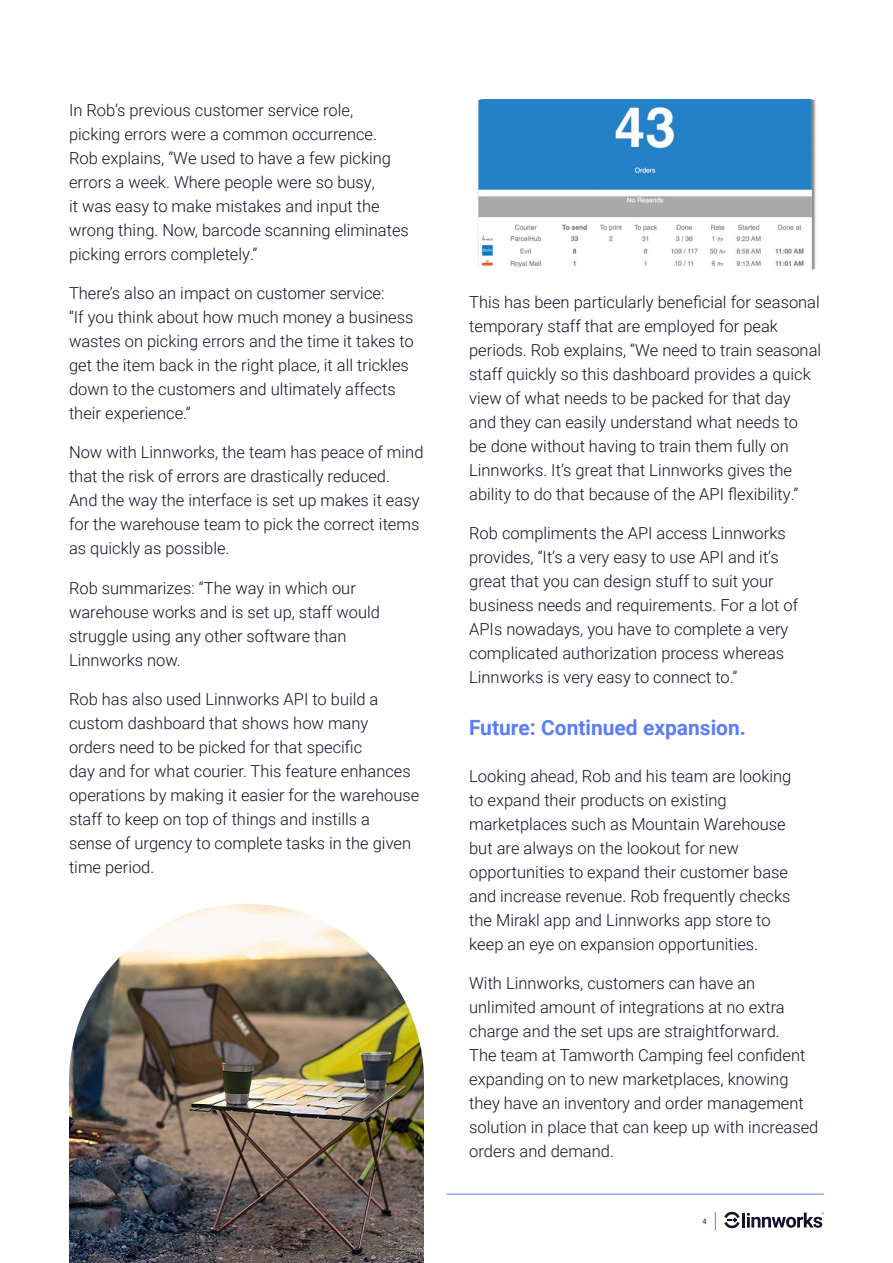
<style>
.page{position:relative;width:893px;height:1263px;background:#fff}
.page>*{position:absolute;margin:0;border:0;box-sizing:border-box;transform-origin:0 0}
.t1{font:700 21px "Roboto";color:#5c7dfa}
.t2{font:300 16.5px/24px "Roboto";color:#11132b}
.t3{font:7.5px "Roboto";color:#212b36}
</style>
<div class="page">
<svg style="left:715px;top:1212px;width:1px;height:18px"></svg>
<svg style="left:724px;top:1211px;width:16px;height:18px"></svg>
<hr style="left:742px;top:1212px;width:3px;height:15px;background:#11132b">
<svg style="left:747px;top:1212px;width:77px;height:16px"></svg>
<hr style="left:446px;top:1194px;width:378px;height:1px;background:#5c7dfa">
<img style="left:69px;top:904px;width:355px;height:359px">
<img style="left:477px;top:99px;width:339px;height:171px">
<p class="t2" style="left:69px;top:100px;width:341px">In Rob’s previous customer service role,<br>picking errors were a common occurrence.<br>Rob explains, “We used to have a few picking errors a week. Where people were so busy,<br>it was easy to make mistakes and input the wrong thing. Now, barcode scanning eliminates picking errors completely.”</p>
<p class="t2" style="left:69px;top:283px;width:346px">There’s also an impact on customer service:<br>“If you think about how much money a business wastes on picking errors and the time it takes to get the item back in the right place, it all trickles down to the customers and ultimately affects their experience.”</p>
<p class="t2" style="left:69px;top:442px;width:356px">Now with Linnworks, the team has peace of mind that the risk of errors are drastically reduced.<br>And the way the interface is set up makes it easy for the warehouse team to pick the correct items as quickly as possible.</p>
<p class="t2" style="left:69px;top:577px;width:312px">Rob summarizes: “The way in which our warehouse works and is set up, staff would struggle using any other software than Linnworks now.</p>
<p class="t2" style="left:69px;top:688px;width:352px">Rob has also used Linnworks API to build a custom dashboard that shows how many<br>orders need to be picked for that specific<br>day and for what courier. This feature enhances operations by making it easier for the warehouse staff to keep on top of things and instills a<br>sense of urgency to complete tasks in the given time period.</p>
<p class="t2" style="left:469px;top:289px;width:354px">This has been particularly beneficial for seasonal temporary staff that are employed for peak periods. Rob explains, “We need to train seasonal staff quickly so this dashboard provides a quick view of what needs to be packed for that day and they can easily understand what needs to<br>be done without having to train them fully on Linnworks. It’s great that Linnworks gives the ability to do that because of the API flexibility.”</p>
<p class="t2" style="left:469px;top:522px;width:330px">Rob compliments the API access Linnworks provides, “It’s a very easy to use API and it’s great that you can design stuff to suit your business needs and requirements. For a lot of APIs nowadays, you have to complete a very complicated authorization process whereas Linnworks is very easy to connect to.”</p>
<p class="t1" style="left:469px;top:719px;width:279px">Future: Continued expansion.</p>
<p class="t2" style="left:469px;top:765px;width:324px">Looking ahead, Rob and his team are looking to expand their products on existing marketplaces such as Mountain Warehouse but are always on the lookout for new opportunities to expand their customer base and increase revenue. Rob frequently checks the Mirakl app and Linnworks app store to keep an eye on expansion opportunities.</p>
<p class="t2" style="left:469px;top:972px;width:351px">With Linnworks, customers can have an unlimited amount of integrations at no extra charge and the set ups are straightforward.<br>The team at Tamworth Camping feel confident expanding on to new marketplaces, knowing they have an inventory and order management solution in place that can keep up with increased orders and demand.</p>
<p class="t3" style="left:702px;top:1218px;width:6px">4</p>
</div>
